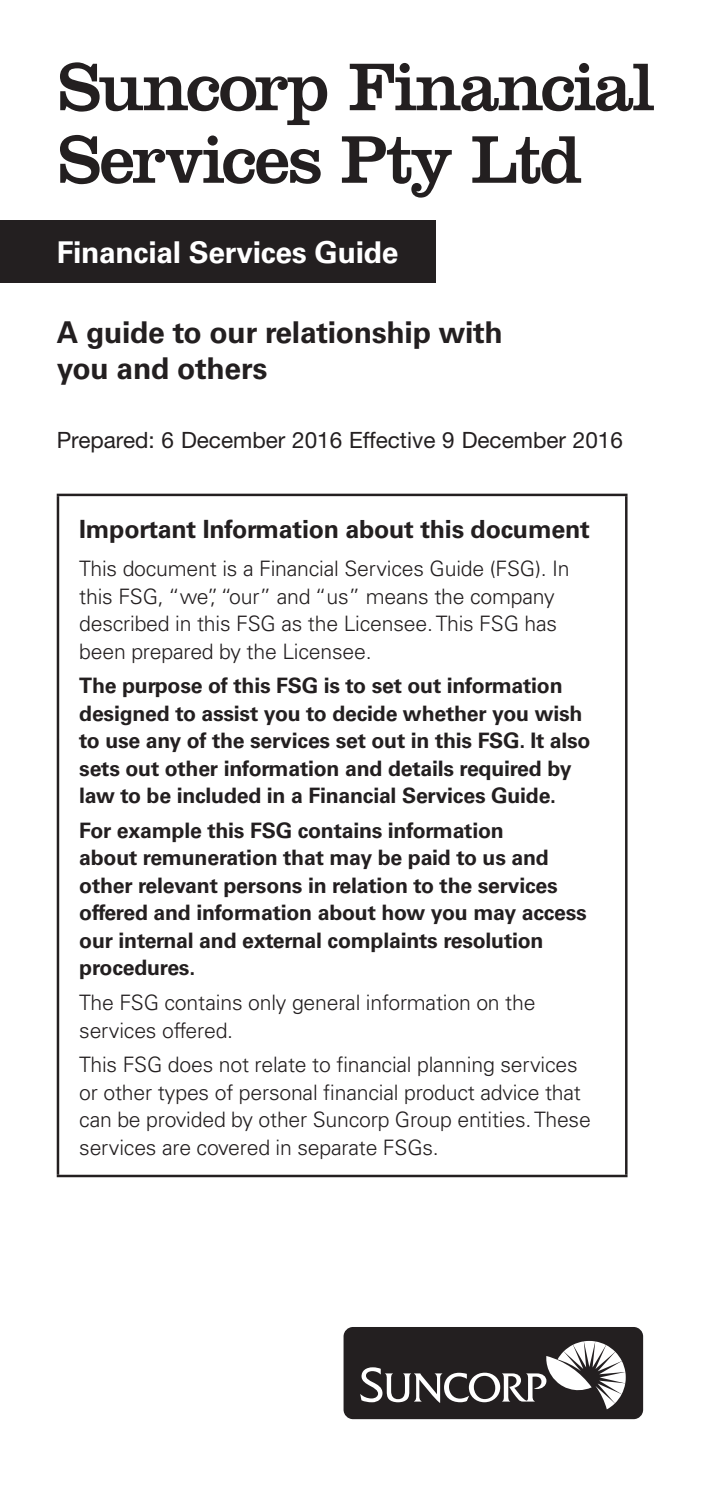
<style>
.page{position:relative;width:702px;height:1489px;background:#fff}
.page>*{position:absolute;margin:0;border:0;box-sizing:border-box;transform-origin:0 0}
.t1{font:70px/72.5px "Clarendon LT Std";letter-spacing:-.03em;color:#231f20}
.t2{font:700 30px/36px "Univers LT Std";letter-spacing:-.01em;color:#231f20}
.t3{font:700 30px "Univers LT Std";letter-spacing:-.01em;color:#fff}
.t4{font:700 25px "Univers LT Std";letter-spacing:-.01em;color:#231f20}
.t5{font:22.5px "Helvetica Neue LT Std";color:#231f20}
.t6{font:700 21.25px/27.5px "Univers LT Std";letter-spacing:-.01em;color:#231f20}
.t7{font:300 21.25px/27.5px "Univers LT Std";letter-spacing:-.01em;color:#231f20}
</style>
<div class="page">
<div style="left:0;top:221px;width:435px;height:62px;background:#231f20"></div>
<hr style="left:57px;top:493px;width:570px;height:3px;background:#231f20">
<hr style="left:57px;top:496px;width:2px;height:678px;background:#231f20">
<hr style="left:625px;top:496px;width:2px;height:678px;background:#231f20">
<hr style="left:57px;top:1174px;width:570px;height:3px;background:#231f20">
<div style="left:343px;top:1326px;width:300px;height:92px;background:#231f20;border-radius:9px"></div>
<svg style="left:360px;top:1340px;width:265px;height:69px"></svg>
<h1 class="t1" style="left:58px;top:50px;width:598px">Suncorp Financial<br>Services Pty Ltd</h1>
<h2 class="t3" style="left:57px;top:234px;width:343px">Financial Services Guide</h2>
<h2 class="t2" style="left:57px;top:315px;width:447px">A guide to our relationship with you and others</h2>
<p class="t5" style="left:57px;top:427px;width:567px">Prepared: 6 December 2016 Effective 9 December 2016</p>
<p class="t4" style="left:79px;top:514px;width:512px">Important Information about this document</p>
<p class="t7" style="left:79px;top:554px;width:492px">This document is a Financial Services Guide (FSG). In this FSG, “we”, “our” and “us” means the company described in this FSG as the Licensee. This FSG has been prepared by the Licensee.</p>
<p class="t6" style="left:79px;top:672px;width:513px">The purpose of this FSG is to set out information designed to assist you to decide whether you wish to use any of the services set out in this FSG. It also sets out other information and details required by law to be included in a Financial Services Guide.</p>
<p class="t6" style="left:79px;top:816px;width:509px">For example this FSG contains information<br>about remuneration that may be paid to us and other relevant persons in relation to the services offered and information about how you may access our internal and external complaints resolution procedures.</p>
<p class="t7" style="left:79px;top:988px;width:458px">The FSG contains only general information on the services offered.</p>
<p class="t7" style="left:79px;top:1050px;width:513px">This FSG does not relate to financial planning services or other types of personal financial product advice that can be provided by other Suncorp Group entities. These services are covered in separate FSGs.</p>
</div>
